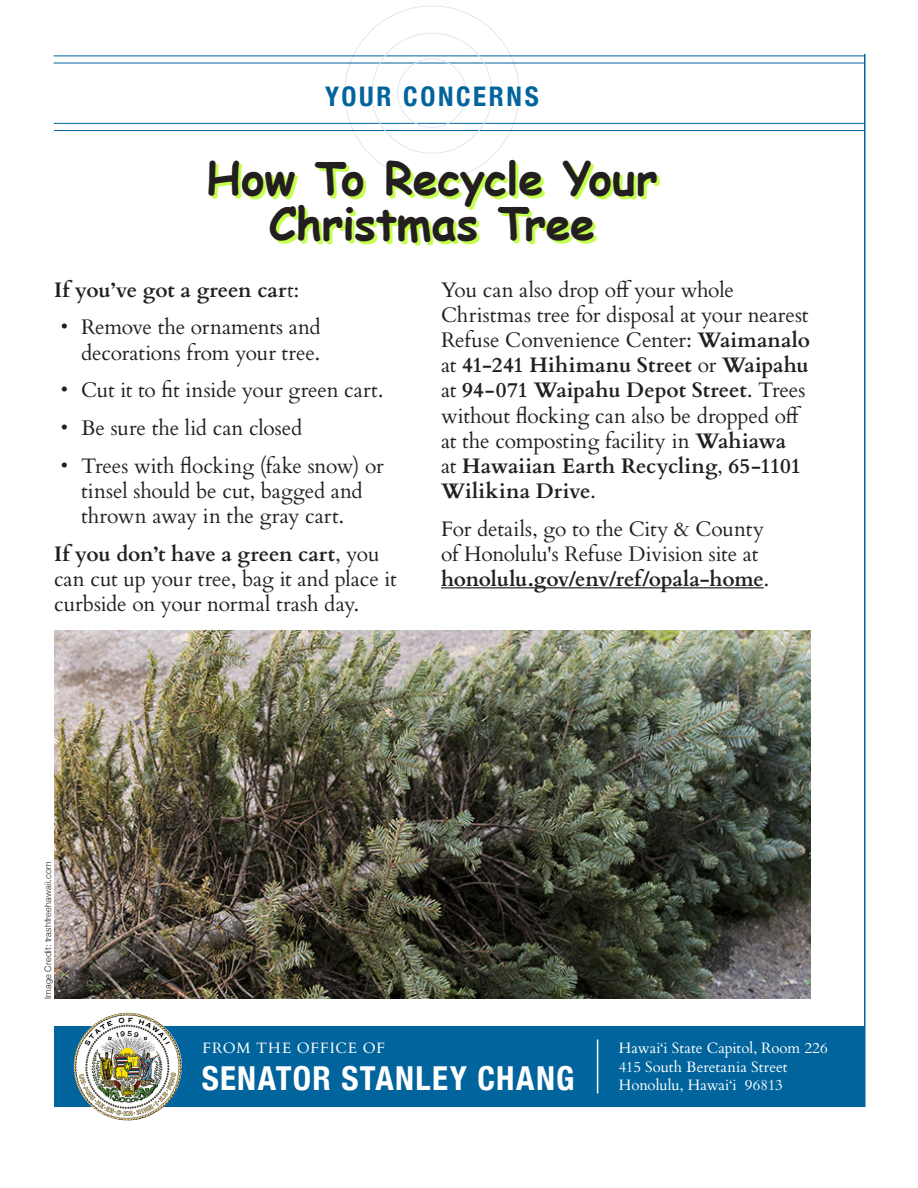
<style>
.page{position:relative;width:918px;height:1188px;background:#fff}
.page>*{position:absolute;margin:0;border:0;box-sizing:border-box;transform-origin:0 0}
.t1{font:700 45px/45px "Comic Sans MS";letter-spacing:-.01em;color:#231f20;text-align:center}
.t2{font:700 condensed 33px "Helvetica Neue";letter-spacing:.04em;color:#fff}
.t3{font:700 condensed 27px "Helvetica Neue";letter-spacing:.1em;color:#01649c}
.t4{font:21px/25.2px "Cardo";letter-spacing:-.005em;color:#231f20}
.t5{font:700 21px "Cardo";letter-spacing:-.005em;color:#231f20}
.t6{font:15px "Cardo";letter-spacing:.005em;color:#fff}
.t7{font:15px "Cardo";letter-spacing:.06em;color:#fff}
.t8{font:300 9px "Helvetica Neue";letter-spacing:.025em;color:#231f20}
.s1{font-weight:400}
.s2{font-weight:700}
</style>
<div class="page">
<hr style="left:864px;top:54px;width:2px;height:1053px;background:#01649c">
<div style="left:54px;top:1026px;width:810px;height:81px;background:#01649c"></div>
<hr style="left:597px;top:1040px;width:1px;height:54px;background:#fff">
<img style="left:74px;top:1012px;width:108px;height:108px;border-radius:54px">
<hr style="left:54px;top:123px;width:810px;height:1px;background:#01649c">
<hr style="left:54px;top:130px;width:810px;height:1px;background:#01649c">
<hr style="left:54px;top:56px;width:810px;height:1px;background:#01649c">
<hr style="left:54px;top:63px;width:810px;height:1px;background:#01649c">
<div style="left:397px;top:58px;width:70px;height:70px;border:1px solid #e1e7f1;border-radius:50%"></div>
<hr style="left:441px;top:587px;width:323px;height:1px;background:#231f20">
<img style="left:54px;top:630px;width:756px;height:369px">
<p class="t3" style="left:325px;top:74px;width:215px">YOUR CONCERNS</p>
<p class="t1" style="left:206px;top:155px;width:453px">How To Recycle Your<br>Christmas Tree</p>
<p class="t5" style="left:54px;top:273px;width:247px">If you’ve got a green car<span class="s1">t:</span></p>
<p class="t4" style="left:61px;top:314px;width:262px;text-align:right">• Remove the ornaments and decorations from your tree.</p>
<p class="t4" style="left:61px;top:376px;width:324px">• Cut it to fit inside your green cart.</p>
<p class="t4" style="left:61px;top:414px;width:243px">• Be sure the lid can closed</p>
<p class="t4" style="left:81px;top:452px;width:304px;text-indent:-20px">• Trees with flocking (fake snow) or tinsel should be cut, bagged and thrown away in the gray cart.</p>
<p class="t4" style="left:54px;top:540px;width:344px"><span class="s2">If you don’t have a green cart</span>, you can cut up your tree, bag it and place it curbside on your normal trash day.</p>
<p class="t4" style="left:441px;top:276px;width:370px">You can also drop off your whole Christmas tree for disposal at your nearest Refuse Convenience Center: <span class="s2">Waimanalo </span>at <span class="s2">41-241 Hihimanu Street</span> or <span class="s2">Waipahu </span>at <span class="s2">94-071 Waipahu Depot Street</span>. Trees without flocking can also be dropped off at the composting facility in <span class="s2">Wahiawa<br></span>at <span class="s2">Hawaiian Earth Recycling</span>, <span class="s2">65-1101<br>Wilikina Drive</span>.</p>
<p class="t4" style="left:441px;top:515px;width:330px">For details, go to the City &amp; County of Honolulu's Refuse Division site at <span class="s2">honolulu.gov/env/ref/opala-home</span>.</p>
<p class="t8" style="left:41px;top:999px;width:139px;rotate:-90deg">Image Credit: trashfreehawaii.com</p>
<p class="t7" style="left:202px;top:1036px;width:184px">FROM THE OFFICE OF</p>
<p class="t2" style="left:202px;top:1051px;width:374px">SENATOR STANLEY CHANG</p>
<p class="t6" style="left:619px;top:1036px;width:211px">Hawai‘i State Capitol, Room 226</p>
<p class="t6" style="left:619px;top:1055px;width:170px">415 South Beretania Street</p>
<p class="t6" style="left:619px;top:1073px;width:166px">Honolulu, Hawai‘i 96813</p>
</div>
